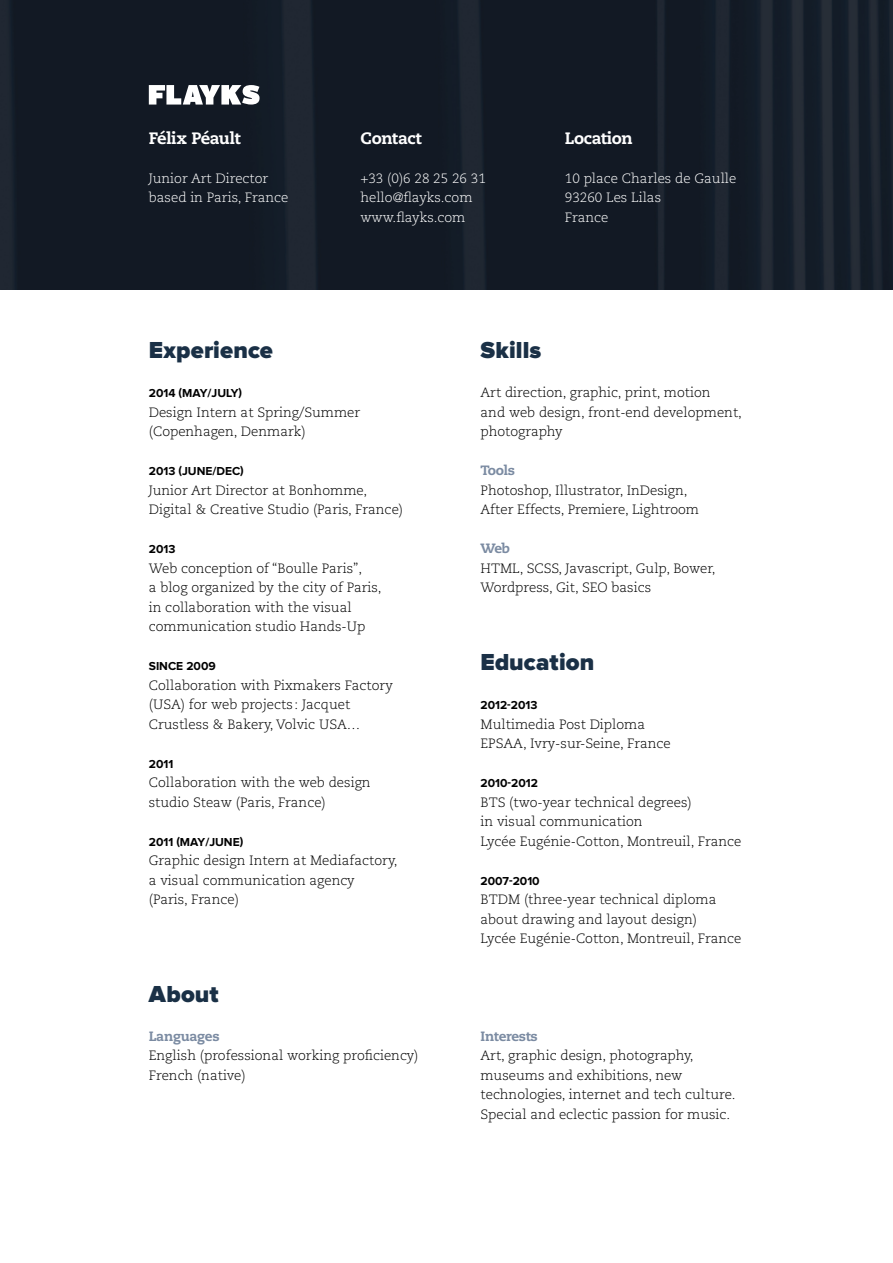
<style>
.page{position:relative;width:893px;height:1263px;background:#fff}
.page>*{position:absolute;margin:0;border:0;box-sizing:border-box;transform-origin:0 0}
.t1{font:900 24px "Proxima Nova";letter-spacing:.005em;color:#1a3046}
.t2{font:800 16.5px "Caecilia";letter-spacing:-.02em;color:#fff}
.t3{font:300 13.5px/19.5px "Caecilia";color:#000}
.t4{font:300 13.5px/19.5px "Caecilia";color:#fff}
.t5{font:800 13.5px "Caecilia";letter-spacing:-.02em;color:#7b8ba2}
.t6{font:700 12px "Proxima Nova";color:#000}
</style>
<div class="page">
<img style="left:0;top:0;width:893px;height:289px">
<svg style="left:149px;top:85px;width:111px;height:20px"></svg>
<p class="t2" style="left:149px;top:128px;width:93px">Félix Péault</p>
<p class="t4" style="left:149px;top:168px;width:141px">Junior Art Director based in Paris, France</p>
<p class="t2" style="left:360px;top:128px;width:63px">Contact</p>
<p class="t4" style="left:360px;top:168px;width:127px">+33 (0)6 28 25 26 31 hello@flayks.com www.flayks.com</p>
<p class="t2" style="left:565px;top:128px;width:69px">Location</p>
<p class="t4" style="left:565px;top:168px;width:173px">10 place Charles de Gaulle<br>93260 Les Lilas<br>France</p>
<h1 class="t1" style="left:149px;top:336px;width:126px">Experience</h1>
<p class="t6" style="left:149px;top:386px;width:95px">2014 (MAY/JULY)</p>
<p class="t3" style="left:149px;top:402px;width:213px">Design Intern at Spring/Summer (Copenhagen, Denmark)</p>
<p class="t6" style="left:149px;top:464px;width:97px">2013 (JUNE/DEC)</p>
<p class="t3" style="left:149px;top:480px;width:256px">Junior Art Director at Bonhomme,<br>Digital &amp; Creative Studio (Paris, France)</p>
<p class="t6" style="left:149px;top:542px;width:28px">2013</p>
<p class="t3" style="left:149px;top:558px;width:234px">Web conception of “Boulle Paris”,<br>a blog organized by the city of Paris, in collaboration with the visual communication studio Hands-Up</p>
<p class="t6" style="left:149px;top:659px;width:68px">SINCE 2009</p>
<p class="t3" style="left:149px;top:675px;width:246px">Collaboration with Pixmakers Factory (USA) for web projects : Jacquet<br>Crustless &amp; Bakery, Volvic USA…</p>
<p class="t6" style="left:149px;top:757px;width:26px">2011</p>
<p class="t3" style="left:149px;top:773px;width:223px">Collaboration with the web design studio Steaw (Paris, France)</p>
<p class="t6" style="left:149px;top:835px;width:96px">2011 (MAY/JUNE)</p>
<p class="t3" style="left:149px;top:851px;width:250px">Graphic design Intern at Mediafactory, a visual communication agency<br>(Paris, France)</p>
<h1 class="t1" style="left:149px;top:980px;width:71px">About</h1>
<p class="t5" style="left:149px;top:1027px;width:72px">Languages</p>
<p class="t3" style="left:149px;top:1046px;width:271px">English (professional working proficiency)<br>French (native)</p>
<h1 class="t1" style="left:480px;top:336px;width:62px">Skills</h1>
<p class="t3" style="left:480px;top:383px;width:263px">Art direction, graphic, print, motion<br>and web design, front-end development, photography</p>
<p class="t5" style="left:480px;top:462px;width:36px">Tools</p>
<p class="t3" style="left:480px;top:480px;width:220px">Photoshop, Illustrator, InDesign,<br>After Effects, Premiere, Lightroom</p>
<p class="t5" style="left:480px;top:540px;width:31px">Web</p>
<p class="t3" style="left:480px;top:558px;width:237px">HTML, SCSS, Javascript, Gulp, Bower,<br>Wordpress, Git, SEO basics</p>
<h1 class="t1" style="left:480px;top:648px;width:115px">Education</h1>
<p class="t6" style="left:480px;top:698px;width:58px">2012-2013</p>
<p class="t3" style="left:480px;top:714px;width:192px">Multimedia Post Diploma<br>EPSAA, Ivry-sur-Seine, France</p>
<p class="t6" style="left:480px;top:776px;width:59px">2010-2012</p>
<p class="t3" style="left:480px;top:792px;width:262px">BTS (two-year technical degrees)<br>in visual communication<br>Lycée Eugénie-Cotton, Montreuil, France</p>
<p class="t6" style="left:480px;top:874px;width:61px">2007-2010</p>
<p class="t3" style="left:480px;top:890px;width:262px">BTDM (three-year technical diploma about drawing and layout design)<br>Lycée Eugénie-Cotton, Montreuil, France</p>
<p class="t5" style="left:480px;top:1027px;width:59px">Interests</p>
<p class="t3" style="left:480px;top:1046px;width:256px">Art, graphic design, photography, museums and exhibitions, new technologies, internet and tech culture.<br>Special and eclectic passion for music.</p>
</div>
